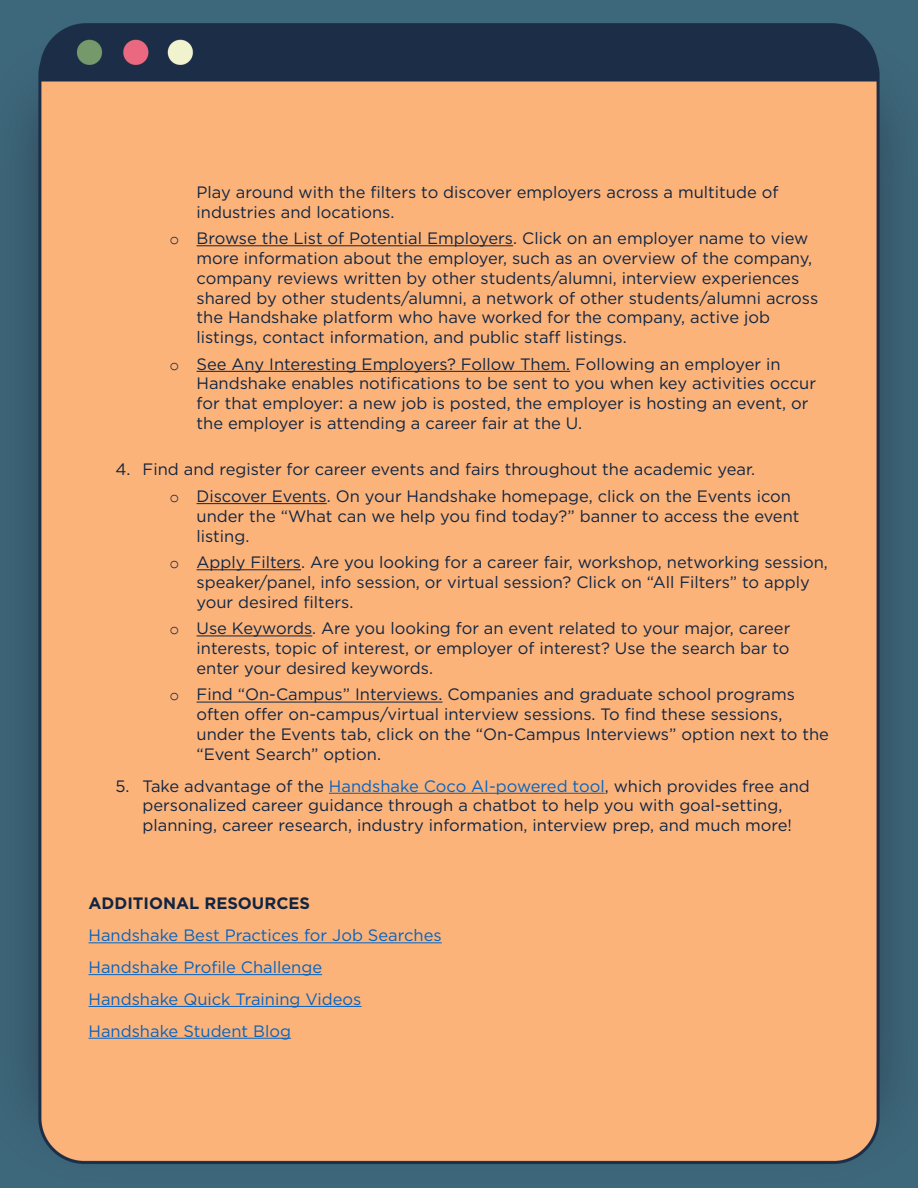
<style>
.page{position:relative;width:918px;height:1188px;background:#fff}
.page>*{position:absolute;margin:0;border:0;box-sizing:border-box;transform-origin:0 0}
.t1{font:16.5px/19.8px "Gotham";color:#112542}
.t2{font:16.5px/31.8px "Gotham";color:#0563c1}
.t3{font:700 16.5px "Gotham";color:#112542}
.s1{font-family:"Courier New"}
.s2{color:#0563c1}
</style>
<div class="page">
<img style="left:0;top:0;width:918px;height:1188px">
<hr style="left:197px;top:245px;width:316px;height:1px;background:#112542">
<hr style="left:197px;top:371px;width:373px;height:1px;background:#112542">
<hr style="left:197px;top:503px;width:130px;height:1px;background:#112542">
<hr style="left:197px;top:569px;width:104px;height:1px;background:#112542">
<hr style="left:197px;top:636px;width:115px;height:1px;background:#112542">
<hr style="left:197px;top:702px;width:246px;height:1px;background:#112542">
<hr style="left:329px;top:793px;width:276px;height:1px;background:#0563c1">
<hr style="left:89px;top:942px;width:353px;height:1px;background:#0563c1">
<hr style="left:89px;top:974px;width:233px;height:1px;background:#0563c1">
<hr style="left:89px;top:1006px;width:273px;height:1px;background:#0563c1">
<hr style="left:89px;top:1038px;width:202px;height:1px;background:#0563c1">
<p class="t1" style="left:197px;top:182px;width:583px">Play around with the filters to discover employers across a multitude of industries and locations.</p>
<p class="t1" style="left:197px;top:228px;width:623px;text-indent:-27px"><span class="s1">o</span> Browse the List of Potential Employers. Click on an employer name to view more information about the employer, such as an overview of the company, company reviews written by other students/alumni, interview experiences shared by other students/alumni, a network of other students/alumni across the Handshake platform who have worked for the company, active job listings, contact information, and public staff listings.</p>
<p class="t1" style="left:197px;top:354px;width:621px;text-indent:-27px"><span class="s1">o</span> See Any Interesting Employers? Follow Them. Following an employer in Handshake enables notifications to be sent to you when key activities occur for that employer: a new job is posted, the employer is hosting an event, or the employer is attending a career fair at the U.</p>
<p class="t1" style="left:170px;top:456px;width:623px;line-height:26.5px;text-indent:-54px">4. Find and register for career events and fairs throughout the academic year.<br><span class="s1">o</span> Discover Events. On your Handshake homepage, click on the Events icon</p>
<p class="t1" style="left:197px;top:506px;width:605px">under the “What can we help you find today?” banner to access the event listing.</p>
<p class="t1" style="left:197px;top:552px;width:633px;text-indent:-27px"><span class="s1">o</span> Apply Filters. Are you looking for a career fair, workshop, networking session, speaker/panel, info session, or virtual session? Click on “All Filters” to apply your desired filters.</p>
<p class="t1" style="left:197px;top:618px;width:595px;text-align:justify;text-indent:-27px"><span class="s1">o</span> Use Keywords. Are you looking for an event related to your major, career interests, topic of interest, or employer of interest? Use the search bar to enter your desired keywords.</p>
<p class="t1" style="left:197px;top:684px;width:634px;text-indent:-27px"><span class="s1">o</span> Find “On-Campus” Interviews. Companies and graduate school programs often offer on-campus/virtual interview sessions. To find these sessions, under the Events tab, click on the “On-Campus Interviews” option next to the “Event Search” option.</p>
<p class="t1" style="left:143px;top:776px;width:669px">Take advantage of the <span class="s2">Handshake Coco AI-powered tool</span>, which provides free and personalized career guidance through a chatbot to help you with goal-setting, planning, career research, industry information, interview prep, and much more!</p>
<p class="t1" style="left:115px;top:776px;width:16px">5.</p>
<p class="t3" style="left:89px;top:893px;width:223px">ADDITIONAL RESOURCES</p>
<p class="t2" style="left:89px;top:919px;width:355px">Handshake Best Practices for Job Searches<br>Handshake Profile Challenge<br>Handshake Quick Training Videos<br>Handshake Student Blog</p>
</div>
